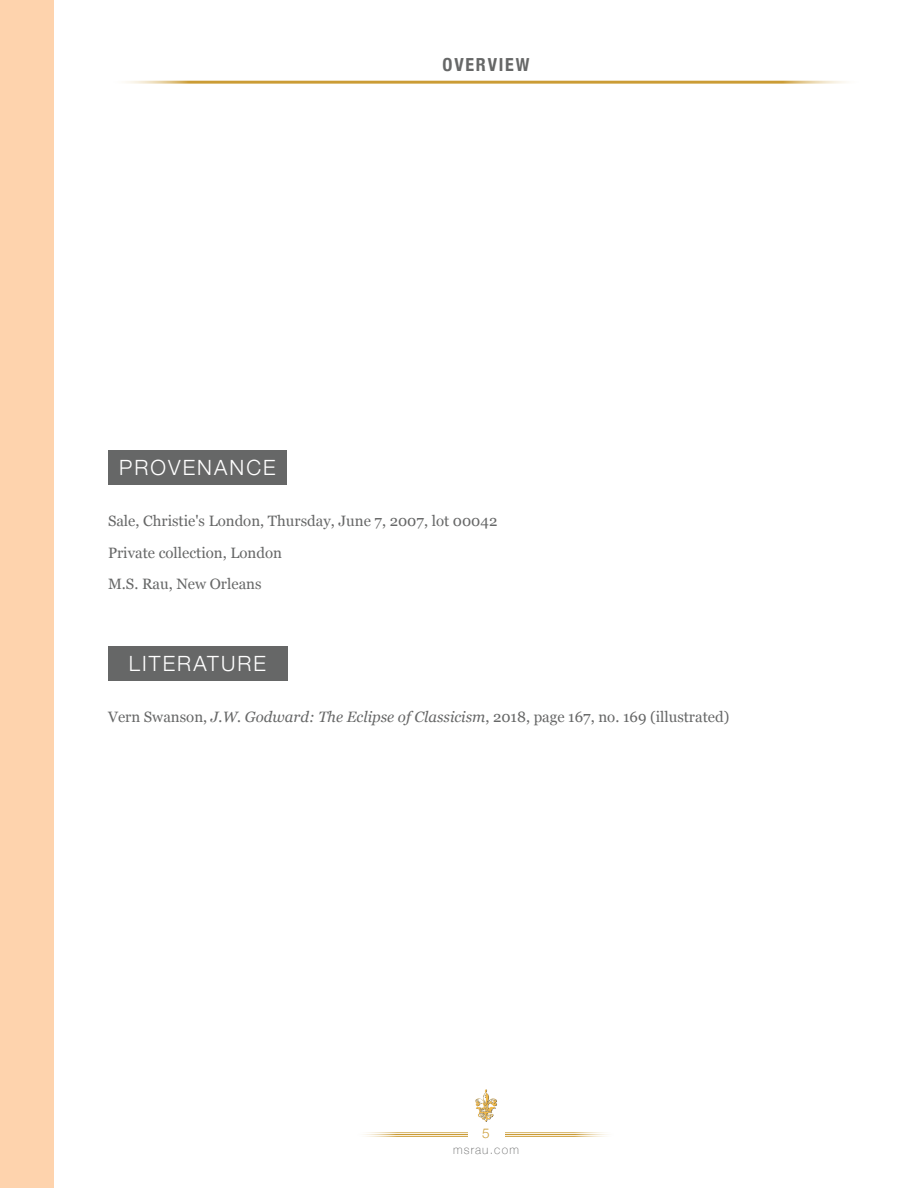
<style>
.page{position:relative;width:918px;height:1188px;background:#fff}
.page>*{position:absolute;margin:0;border:0;box-sizing:border-box;transform-origin:0 0}
.t1{font:300 21px "Helvetica Neue";letter-spacing:.1em;color:#fff}
.t2{font:700 condensed 18px "Helvetica Neue";letter-spacing:.1em;color:#666767}
.Overview_List{font:15px "Georgia";color:#666767}
.t3{font:300 13.5px "Helvetica Neue";color:#cb9c35}
.t4{font:100 12px "Helvetica Neue";letter-spacing:.1em;color:#666767}
.s1{font-style:italic}
</style>
<div class="page">
<svg style="left:378px;top:1133px;width:215px;height:3px"></svg>
<hr style="left:357px;top:1132px;width:258px;height:1px;background:#cb9c35">
<hr style="left:357px;top:1134px;width:258px;height:1px;background:#cb9c35">
<hr style="left:357px;top:1136px;width:258px;height:1px;background:#cb9c35">
<div style="left:468px;top:1124px;width:36px;height:15px;background:#fff"></div>
<img style="left:475px;top:1089px;width:22px;height:32px">
<div style="left:0;top:0;width:54px;height:1188px;background:#fed3ad"></div>
<div style="left:108px;top:451px;width:179px;height:34px;background:#666767"></div>
<div style="left:108px;top:647px;width:179px;height:34px;background:#666767"></div>
<hr style="left:108px;top:81px;width:756px;height:3px;background:#cb9c35">
<p class="t1" style="left:119px;top:451px;width:158px">PROVENANCE</p>
<p class="t2" style="left:443px;top:50px;width:88px">OVERVIEW</p>
<p class="Overview_List" style="left:108px;top:510px;width:391px">Sale, Christie's London, Thursday, June 7, 2007, lot 00042</p>
<p class="Overview_List" style="left:108px;top:542px;width:176px">Private collection, London</p>
<p class="Overview_List" style="left:108px;top:573px;width:155px">M.S. Rau, New Orleans</p>
<p class="t1" style="left:129px;top:646px;width:139px">LITERATURE</p>
<p class="Overview_List" style="left:108px;top:706px;width:623px">Vern Swanson, <span class="s1">J.W. Godward: The Eclipse of Classicism</span>, 2018, page 167, no. 169 (illustrated)</p>
<p class="t3" style="left:482px;top:1122px;width:9px">5</p>
<p class="t4" style="left:453px;top:1141px;width:67px">msrau.com</p>
</div>
